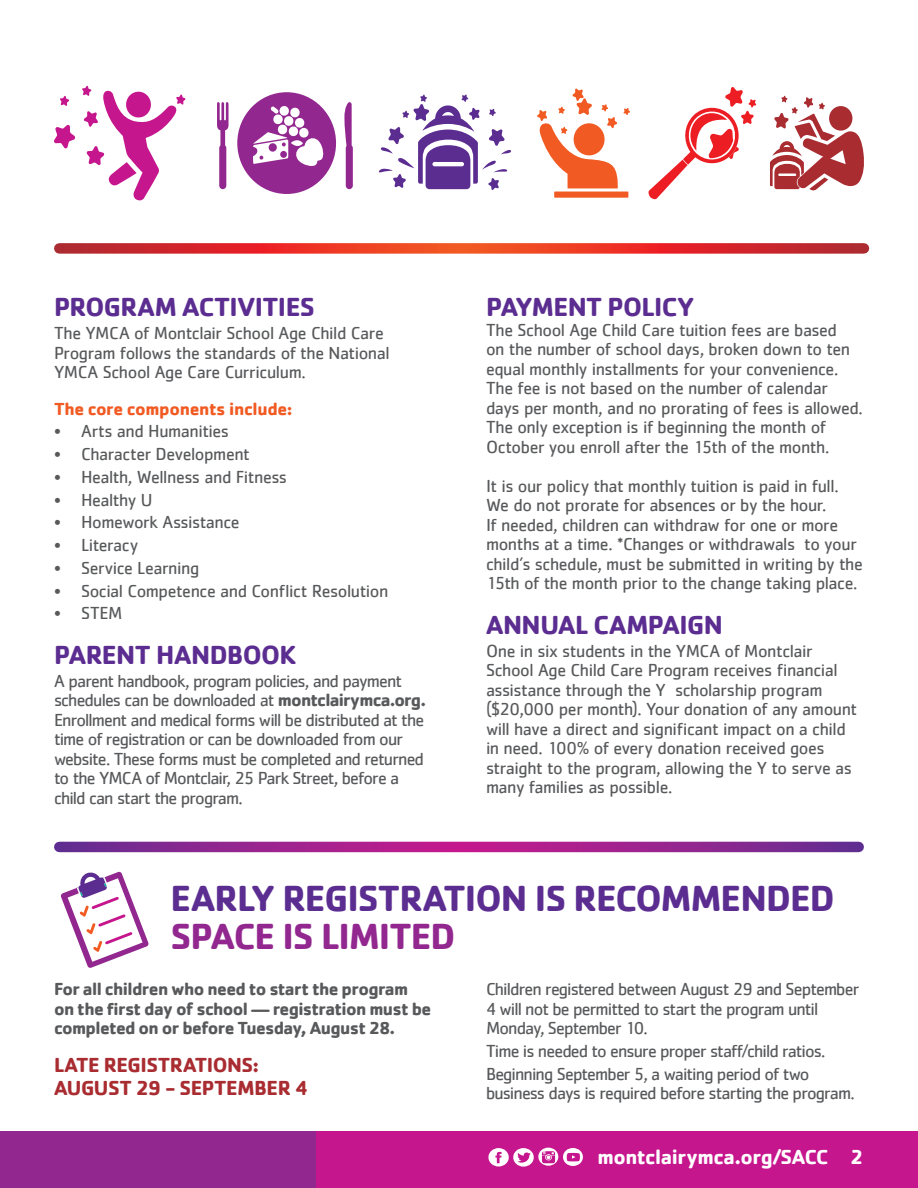
<style>
.page{position:relative;width:918px;height:1188px;background:#fff}
.page>*{position:absolute;margin:0;border:0;box-sizing:border-box;transform-origin:0 0}
.t1{font:700 37.5px "Cachet";letter-spacing:-.025em;color:#5c2d91}
.t2{font:700 37.5px "Cachet";letter-spacing:-.025em;color:#92278f}
.t3{font:700 27px "Cachet";letter-spacing:-.02em;color:#5c2d91}
.t4{font:700 21px/22.8px "Cachet";letter-spacing:-.02em;color:#a92c31}
.t5{font:700 21px "Cachet";letter-spacing:-.02em;color:#fff}
.t6{font:18px/19.5px "Cachet";letter-spacing:-.03em;color:#58595b}
.t7{font:18px/19.5px "Cachet";letter-spacing:-.05em;color:#58595b}
.t8{font:700 18px/19.5px "Cachet";letter-spacing:-.035em;color:#58595b}
.t9{font:700 18px "Cachet";letter-spacing:-.02em;color:#f15a22}
.s1{font-weight:700}
</style>
<div class="page">
<div style="left:0;top:1131px;width:317px;height:57px;background:#92278f"></div>
<div style="left:317px;top:1131px;width:601px;height:57px;background:#c6168d"></div>
<svg style="left:59px;top:842px;width:800px;height:10px;background:#96248e"></svg>
<svg style="left:59px;top:243px;width:805px;height:11px;background:#de3b30"></svg>
<svg style="left:61px;top:871px;width:88px;height:97px"></svg>
<svg style="left:488px;top:1148px;width:95px;height:19px"></svg>
<svg style="left:379px;top:94px;width:132px;height:96px"></svg>
<svg style="left:60px;top:96px;width:9px;height:10px"></svg>
<svg style="left:54px;top:124px;width:22px;height:25px"></svg>
<svg style="left:82px;top:86px;width:104px;height:115px"></svg>
<svg style="left:770px;top:96px;width:94px;height:95px"></svg>
<svg style="left:648px;top:87px;width:108px;height:113px"></svg>
<svg style="left:237px;top:92px;width:99px;height:102px"></svg>
<svg style="left:217px;top:102px;width:12px;height:87px"></svg>
<svg style="left:344px;top:102px;width:9px;height:87px"></svg>
<svg style="left:537px;top:88px;width:93px;height:100px"></svg>
<div style="left:554px;top:192px;width:74px;height:6px;background:#f15a22"></div>
<h2 class="t3" style="left:54px;top:290px;width:262px">PROGRAM ACTIVITIES</h2>
<p class="t6" style="left:54px;top:323px;width:337px">The YMCA of Montclair School Age Child Care<br>Program follows the standards of the National<br>YMCA School Age Care Curriculum.</p>
<p class="t9" style="left:54px;top:397px;width:240px">The core components include:</p>
<p class="t6" style="left:54px;top:421px;width:177px">• Arts and Humanities</p>
<p class="t6" style="left:54px;top:444px;width:197px">• Character Development</p>
<p class="t6" style="left:54px;top:467px;width:235px">• Health, Wellness and Fitness</p>
<p class="t6" style="left:54px;top:490px;width:100px">• Healthy U</p>
<p class="t6" style="left:54px;top:512px;width:187px">• Homework Assistance</p>
<p class="t6" style="left:54px;top:535px;width:86px">• Literacy</p>
<p class="t6" style="left:54px;top:558px;width:147px">• Service Learning</p>
<p class="t6" style="left:54px;top:580px;width:336px">• Social Competence and Conflict Resolution</p>
<p class="t6" style="left:54px;top:603px;width:70px">• STEM</p>
<h2 class="t3" style="left:54px;top:637px;width:244px">PARENT HANDBOOK</h2>
<p class="t7" style="left:54px;top:670px;width:374px">A parent handbook, program policies, and payment schedules can be downloaded at <span class="s1">montclairymca.org.<br></span>Enrollment and medical forms will be distributed at the time of registration or can be downloaded from our website. These forms must be completed and returned to the YMCA of Montclair, 25 Park Street, before a child can start the program.</p>
<h2 class="t3" style="left:486px;top:290px;width:210px">PAYMENT POLICY</h2>
<p class="t6" style="left:486px;top:320px;width:378px">The School Age Child Care tuition fees are based<br>on the number of school days, broken down to ten equal monthly installments for your convenience.<br>The fee is not based on the number of calendar days per month, and no prorating of fees is allowed.<br>The only exception is if beginning the month of October you enroll after the 15th of the month.</p>
<p class="t6" style="left:486px;top:476px;width:378px">It is our policy that monthly tuition is paid in full.<br>We do not prorate for absences or by the hour.<br>If needed, children can withdraw for one or more months at a time. *Changes or withdrawals to your child’s schedule, must be submitted in writing by the 15th of the month prior to the change taking place.</p>
<h2 class="t3" style="left:486px;top:607px;width:239px">ANNUAL CAMPAIGN</h2>
<p class="t6" style="left:486px;top:641px;width:373px">One in six students in the YMCA of Montclair School Age Child Care Program receives financial assistance through the Y scholarship program ($20,000 per month). Your donation of any amount will have a direct and significant impact on a child in need. 100% of every donation received goes straight to the program, allowing the Y to serve as many families as possible.</p>
<h1 class="t1" style="left:171px;top:875px;width:666px">EARLY REGISTRATION IS RECOMMENDED</h1>
<h1 class="t2" style="left:171px;top:912px;width:286px">SPACE IS LIMITED</h1>
<p class="t8" style="left:54px;top:979px;width:379px">For all children who need to start the program on the first day of school — registration must be completed on or before Tuesday, August 28.</p>
<p class="t4" style="left:54px;top:1053px;width:256px">LATE REGISTRATIONS:<br>AUGUST 29 - SEPTEMBER 4</p>
<p class="t7" style="left:486px;top:979px;width:375px">Children registered between August 29 and September<br>4 will not be permitted to start the program until<br>Monday, September 10.</p>
<p class="t7" style="left:486px;top:1039px;width:341px;line-height:22.8px">Time is needed to ensure proper staff/child ratios.<br>Beginning September 5, a waiting period of two</p>
<p class="t7" style="left:486px;top:1083px;width:370px">business days is required before starting the program.</p>
<p class="t5" style="left:597px;top:1143px;width:268px">montclairymca.org/SACC 2</p>
</div>
